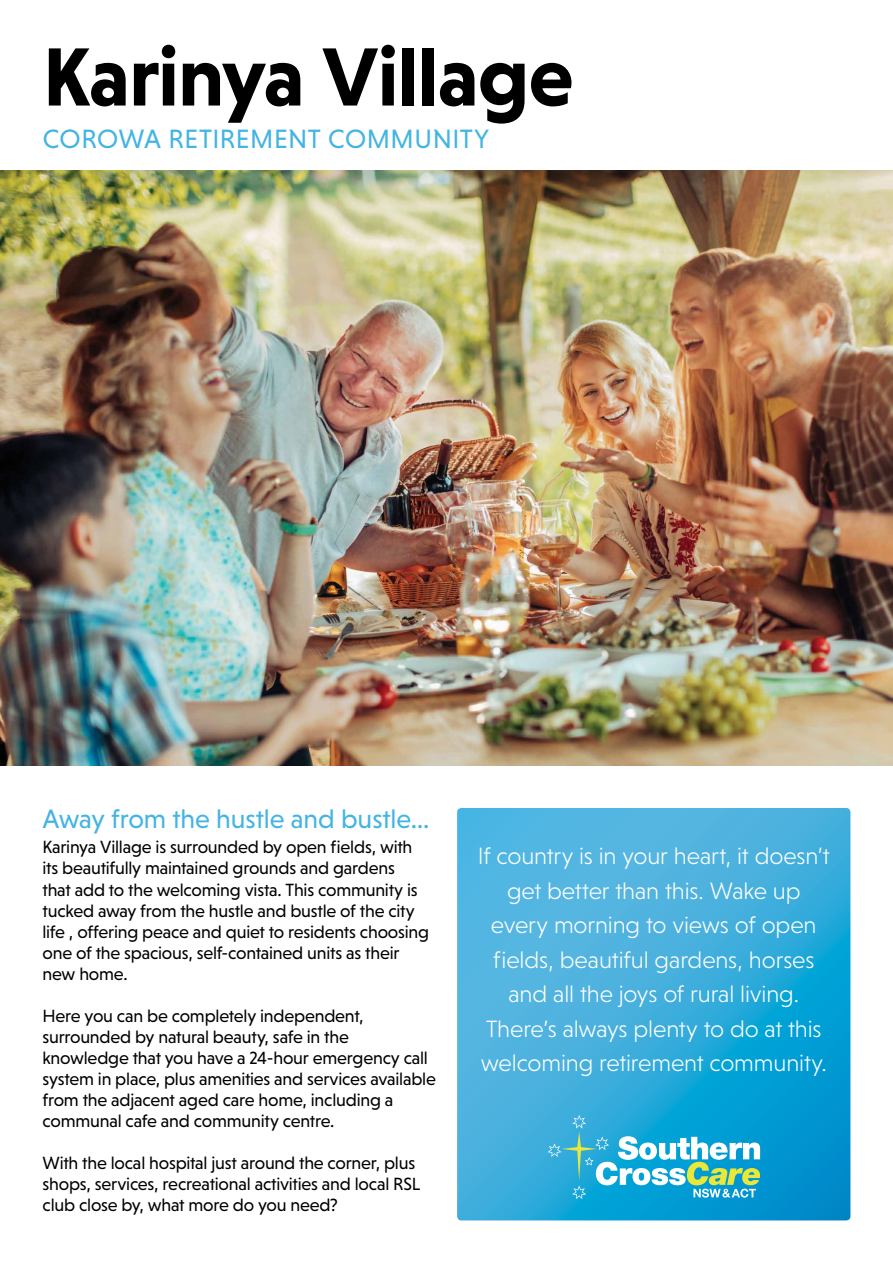
<style>
.page{position:relative;width:893px;height:1263px;background:#fff}
.page>*{position:absolute;margin:0;border:0;box-sizing:border-box;transform-origin:0 0}
.t1{font:700 84px "Niveau Grotesk";letter-spacing:-.01em;color:#000}
.t2{font:27px "Niveau Grotesk";color:#43b4e3}
.t3{font:300 24px/34.5px "Niveau Grotesk";letter-spacing:-.005em;color:#fff;text-align:center}
.t4{font:18px/21px "Niveau Grotesk";letter-spacing:-.01em;color:#000}
</style>
<div class="page">
<svg style="left:457px;top:808px;width:393px;height:412px;background:#36abdb"></svg>
<img style="left:0;top:170px;width:893px;height:595px">
<svg style="left:547px;top:1115px;width:213px;height:84px;background:#47b7d5"></svg>
<h1 class="t1" style="left:43px;top:29px;width:532px">Karinya Village</h1>
<h2 class="t2" style="left:43px;top:123px;width:448px">COROWA RETIREMENT COMMUNITY</h2>
<h2 class="t2" style="left:43px;top:804px;width:389px">Away from the hustle and bustle…</h2>
<p class="t4" style="left:43px;top:837px;width:388px">Karinya Village is surrounded by open fields, with its beautifully maintained grounds and gardens<br>that add to the welcoming vista. This community is tucked away from the hustle and bustle of the city life , offering peace and quiet to residents choosing one of the spacious, self-contained units as their new home.</p>
<p class="t4" style="left:43px;top:1005px;width:395px">Here you can be completely independent, surrounded by natural beauty, safe in the knowledge that you have a 24-hour emergency call system in place, plus amenities and services available from the adjacent aged care home, including a communal cafe and community centre.</p>
<p class="t4" style="left:43px;top:1152px;width:379px">With the local hospital just around the corner, plus shops, services, recreational activities and local RSL club close by, what more do you need?</p>
<h3 class="t3" style="left:478px;top:839px;width:354px">If country is in your heart, it doesn’t get better than this. Wake up every morning to views of open fields, beautiful gardens, horses and all the joys of rural living.<br>There’s always plenty to do at this welcoming retirement community.</h3>
</div>
